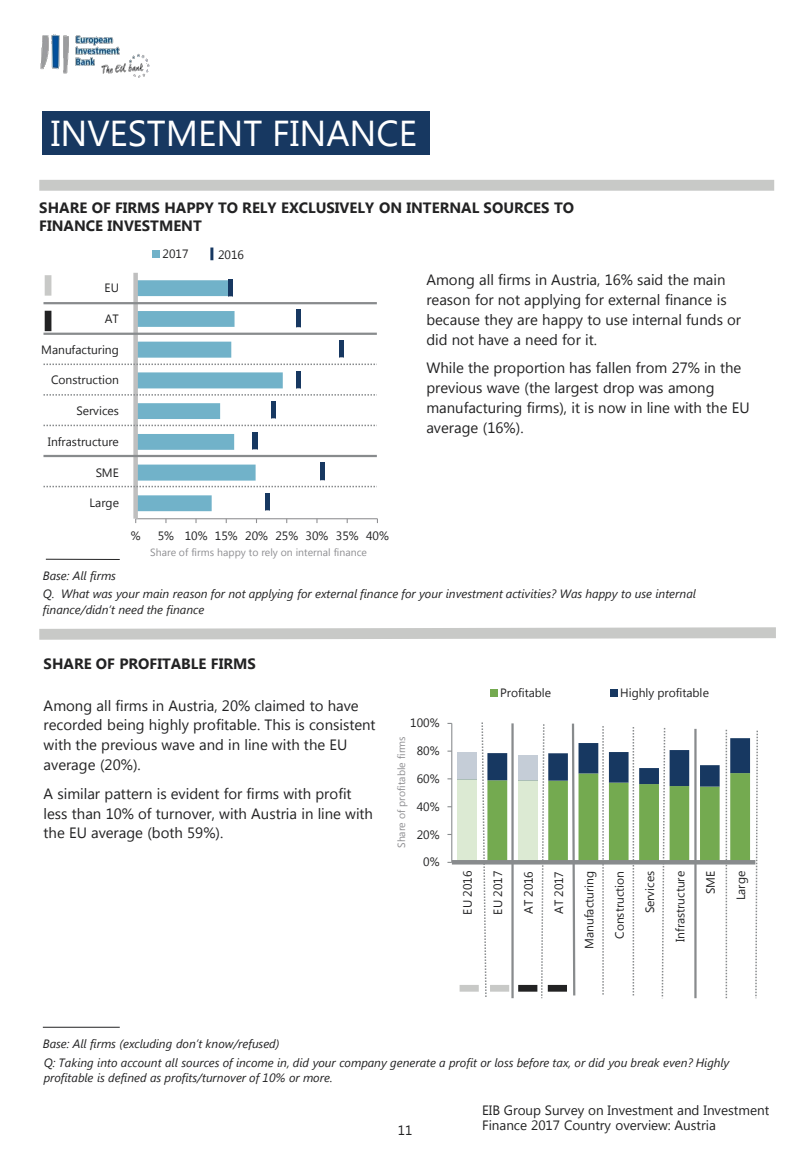
<style>
.page{position:relative;width:810px;height:1170px;background:#fff}
.page>*{position:absolute;margin:0;border:0;box-sizing:border-box;transform-origin:0 0}
.t1{font:36px "Segoe UI";color:#fff}
.t2{font:15px/19.8px "Segoe UI";color:#222223}
.t3{font:700 15px/18px "Segoe UI";color:#222223}
.t4{font:13.5px/15.3px "Segoe UI";color:#222223}
.t5{font:italic 12px/15.9px "Segoe UI";letter-spacing:-.005em;color:#222223}
.t6{font:12px "Segoe UI";color:#222223}
.t7{font:10.5px "Segoe UI";color:#8f8f92}
</style>
<div class="page">
<img style="left:40px;top:35px;width:110px;height:43px">
<div style="left:457px;top:779px;width:20px;height:83px;background:#dcead3"></div>
<div style="left:457px;top:752px;width:20px;height:27px;background:#c5cdd7"></div>
<hr style="left:451px;top:723px;width:1px;height:139px;background:#888b8d">
<div style="left:452px;top:860px;width:303px;height:5px;background:#888b8d"></div>
<div style="left:490px;top:690px;width:7px;height:7px;background:#74aa50"></div>
<div style="left:610px;top:690px;width:7px;height:7px;background:#173861"></div>
<svg style="left:481px;top:722px;width:277px;height:277px"></svg>
<div style="left:548px;top:985px;width:19px;height:7px;background:#222223"></div>
<div style="left:518px;top:985px;width:19px;height:7px;background:#222223"></div>
<div style="left:490px;top:985px;width:19px;height:7px;background:#c8c9c7"></div>
<div style="left:460px;top:985px;width:19px;height:7px;background:#c8c9c7"></div>
<div style="left:39px;top:180px;width:735px;height:11px;background:#c8c9c7"></div>
<svg style="left:39px;top:627px;width:737px;height:13px;background:#d0d1d0"></svg>
<hr style="left:43px;top:1027px;width:77px;height:1px;background:#222223">
<div style="left:42px;top:111px;width:387px;height:44px;background:#173861"></div>
<hr style="left:46px;top:559px;width:74px;height:1px;background:#222223">
<hr style="left:136px;top:518px;width:241px;height:1px;background:#8f8f92">
<div style="left:133px;top:273px;width:5px;height:246px;background:#bfbfbf"></div>
<div style="left:152px;top:250px;width:7px;height:7px;background:#71b2c9"></div>
<hr style="left:228px;top:279px;width:4px;height:20px;background:#173861">
<svg style="left:43px;top:280px;width:334px;height:231px"></svg>
<svg style="left:210px;top:248px;width:3px;height:12px"></svg>
<div style="left:45px;top:311px;width:6px;height:20px;background:#222223"></div>
<div style="left:45px;top:275px;width:6px;height:21px;background:#c8c9c7"></div>
<p class="t1" style="left:51px;top:109px;width:368px">INVESTMENT FINANCE</p>
<p class="t3" style="left:39px;top:198px;width:536px">SHARE OF FIRMS HAPPY TO RELY EXCLUSIVELY ON INTERNAL SOURCES TO<br>FINANCE INVESTMENT</p>
<p class="t6" style="left:105px;top:280px;width:16px">EU</p>
<p class="t6" style="left:105px;top:310px;width:16px">AT</p>
<p class="t6" style="left:41px;top:341px;width:79px">Manufacturing</p>
<p class="t6" style="left:51px;top:372px;width:69px">Construction</p>
<p class="t6" style="left:77px;top:402px;width:44px">Services</p>
<p class="t6" style="left:48px;top:433px;width:72px">Infrastructure</p>
<p class="t6" style="left:96px;top:464px;width:25px">SME</p>
<p class="t6" style="left:90px;top:495px;width:31px">Large</p>
<p class="t6" style="left:163px;top:245px;width:27px">2017</p>
<p class="t6" style="left:218px;top:246px;width:27px">2016</p>
<p class="t6" style="left:131px;top:528px;width:11px">%</p>
<p class="t6" style="left:158px;top:528px;width:18px">5%</p>
<p class="t6" style="left:185px;top:528px;width:24px">10%</p>
<p class="t6" style="left:215px;top:528px;width:24px">15%</p>
<p class="t6" style="left:245px;top:528px;width:24px">20%</p>
<p class="t6" style="left:275px;top:528px;width:24px">25%</p>
<p class="t6" style="left:306px;top:528px;width:24px">30%</p>
<p class="t6" style="left:336px;top:528px;width:24px">35%</p>
<p class="t6" style="left:366px;top:528px;width:24px">40%</p>
<p class="t7" style="left:150px;top:545px;width:218px">Share of firms happy to rely on internal finance</p>
<p class="t2" style="left:426px;top:269px;width:316px">Among all firms in Austria, 16% said the main reason for not applying for external finance is because they are happy to use internal funds or did not have a need for it.</p>
<p class="t2" style="left:426px;top:358px;width:325px">While the proportion has fallen from 27% in the previous wave (the largest drop was among manufacturing firms), it is now in line with the EU average (16%).</p>
<p class="t5" style="left:43px;top:567px;width:75px">Base: All firms</p>
<p class="t5" style="left:43px;top:586px;width:655px">Q. What was your main reason for not applying for external finance for your investment activities? Was happy to use internal finance/didn’t need the finance</p>
<p class="t3" style="left:44px;top:654px;width:214px">SHARE OF PROFITABLE FIRMS</p>
<p class="t2" style="left:44px;top:695px;width:334px">Among all firms in Austria, 20% claimed to have recorded being highly profitable. This is consistent with the previous wave and in line with the EU average (20%).</p>
<p class="t2" style="left:44px;top:783px;width:331px">A similar pattern is evident for firms with profit less than 10% of turnover, with Austria in line with the EU average (both 59%).</p>
<p class="t6" style="left:410px;top:715px;width:31px">100%</p>
<p class="t7" style="left:394px;top:848px;width:113px;rotate:-90deg">Share of profitable firms</p>
<p class="t6" style="left:417px;top:743px;width:24px">80%</p>
<p class="t6" style="left:417px;top:770px;width:24px">60%</p>
<p class="t6" style="left:417px;top:798px;width:24px">40%</p>
<p class="t6" style="left:417px;top:826px;width:24px">20%</p>
<p class="t6" style="left:423px;top:854px;width:18px">0%</p>
<p class="t6" style="left:500px;top:685px;width:53px">Profitable</p>
<p class="t6" style="left:620px;top:685px;width:90px">Highly profitable</p>
<p class="t6" style="left:459px;top:915px;width:45px;rotate:-90deg">EU 2016</p>
<p class="t6" style="left:490px;top:915px;width:45px;rotate:-90deg">EU 2017</p>
<p class="t6" style="left:520px;top:914px;width:45px;rotate:-90deg">AT 2016</p>
<p class="t6" style="left:550px;top:914px;width:45px;rotate:-90deg">AT 2017</p>
<p class="t6" style="left:581px;top:949px;width:79px;rotate:-90deg">Manufacturing</p>
<p class="t6" style="left:611px;top:939px;width:69px;rotate:-90deg">Construction</p>
<p class="t6" style="left:642px;top:913px;width:44px;rotate:-90deg">Services</p>
<p class="t6" style="left:672px;top:942px;width:72px;rotate:-90deg">Infrastructure</p>
<p class="t6" style="left:702px;top:894px;width:25px;rotate:-90deg">SME</p>
<p class="t6" style="left:733px;top:900px;width:31px;rotate:-90deg">Large</p>
<p class="t5" style="left:43px;top:1035px;width:238px">Base: All firms (excluding don’t know/refused)</p>
<p class="t5" style="left:44px;top:1054px;width:687px">Q: Taking into account all sources of income in, did your company generate a profit or loss before tax, or did you break even? Highly profitable is defined as profits/turnover of 10% or more.</p>
<p class="t4" style="left:398px;top:1122px;width:16px">11</p>
<p class="t4" style="left:482px;top:1102px;width:289px">EIB Group Survey on Investment and Investment<br>Finance 2017 Country overview: Austria</p>
</div>
